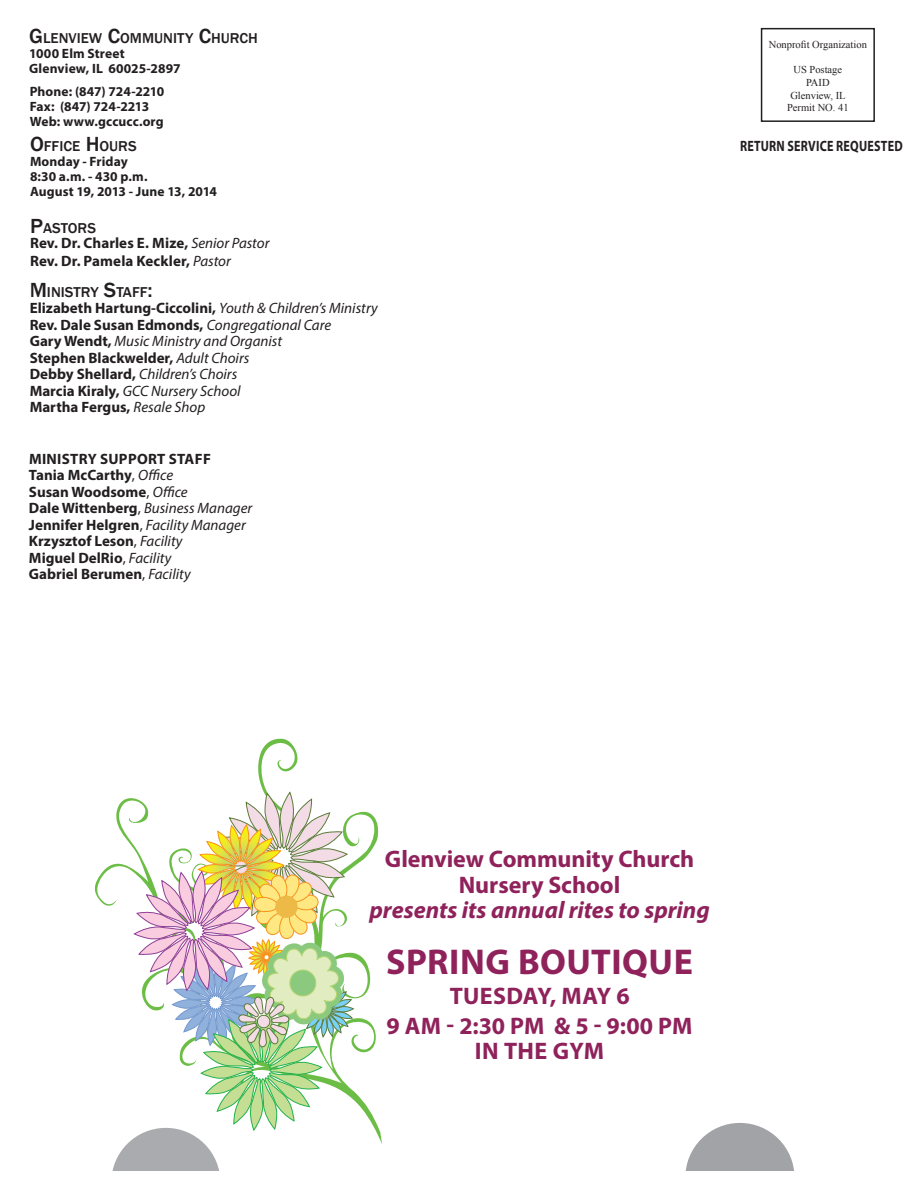
<style>
.page{position:relative;width:918px;height:1188px;background:#fff}
.page>*{position:absolute;margin:0;border:0;box-sizing:border-box;transform-origin:0 0}
.t1{font:700 36px "Myriad Pro";letter-spacing:.015em;color:#8f225b}
.t2{font:700 24px "Myriad Pro";color:#8f225b}
.t3{font:italic 700 24px "Myriad Pro";color:#8f225b}
.t4{font:700 15px "Myriad Pro";color:#231f20}
.t5{font:italic 15px "Myriad Pro";color:#231f20}
.t6{font:700 15px "Myriad Pro";letter-spacing:.02em;color:#231f20;scale:.8 1}
.t7{font:700 15px "Myriad Pro";letter-spacing:.02em;color:#231f20}
.t8{font:500 14.7px "Franklin Gothic";color:#231f20}
.t9{font:700 13.5px "Myriad Pro";letter-spacing:.01em;color:#231f20}
.t10{font:10.5px "Times New Roman";color:#231f20}
.s1{font-size:21px}
.s2{font-style:inherit}
.s3{font-weight:400;font-style:italic}
.s4{font-weight:700;font-style:normal}
.s5{font-weight:400}
.s6{font-style:normal}
</style>
<div class="page">
<div style="left:761px;top:28px;width:114px;height:94px;border:2px solid #231f20"></div>
<svg style="left:685px;top:1123px;width:109px;height:48px"></svg>
<svg style="left:94px;top:738px;width:288px;height:406px"></svg>
<svg style="left:111px;top:791px;width:244px;height:380px"></svg>
<p class="t8" style="left:29px;top:29px;width:103px"><span class="s1">G</span>LENVIEW <span class="s1">C</span>OMM</p>
<p class="t8" style="left:154px;top:29px;width:103px">UNITY <span class="s1">C</span>HURCH</p>
<p class="t9" style="left:29px;top:44px;width:97px"><span class="s2">1000</span> Elm Street</p>
<p class="t9" style="left:29px;top:59px;width:153px">Glenview, IL 60025-2897</p>
<p class="t9" style="left:30px;top:82px;width:136px">Phone: (847) 724-2210</p>
<p class="t9" style="left:30px;top:97px;width:121px">Fax: (847) 724-2213</p>
<p class="t9" style="left:30px;top:112px;width:136px">Web: www.gccucc.org</p>
<p class="t8" style="left:30px;top:137px;width:108px"><span class="s1">O</span>FFICE <span class="s1">H</span>OURS</p>
<p class="t9" style="left:30px;top:153px;width:99px">Monday - Friday</p>
<p class="t9" style="left:30px;top:168px;width:119px">8:30 a.m. - 430 p.m.</p>
<p class="t9" style="left:30px;top:183px;width:188px">August 19, 2013 - June 13, 2014</p>
<p class="t8" style="left:30px;top:219px;width:67px"><span class="s1">P</span>ASTORS</p>
<p class="t4" style="left:30px;top:233px;width:241px">Rev. Dr. Charles E. Mize, <span class="s3">Senior Pastor</span></p>
<p class="t4" style="left:30px;top:251px;width:202px">Rev. Dr. Pamela Keckler, <span class="s3">Pastor</span></p>
<p class="t8" style="left:30px;top:283px;width:124px"><span class="s1">M</span>INISTRY <span class="s1">S</span>TAFF<span class="s1">:</span></p>
<p class="t4" style="left:30px;top:298px;width:350px">Elizabeth Hartung-Ciccolini, <span class="s3">Youth &amp; Children’s Ministry</span></p>
<p class="t4" style="left:30px;top:315px;width:303px">Rev. Dale Susan Edmonds, <span class="s3">Congregational Care</span></p>
<p class="t5" style="left:30px;top:332px;width:254px"><span class="s4">Gary Wendt,</span> Music Ministry and Organist</p>
<p class="t4" style="left:30px;top:348px;width:221px">Stephen Blackwelder, <span class="s3">Adult Choirs</span></p>
<p class="t5" style="left:30px;top:365px;width:209px"><span class="s4">Debby Shellard,</span> Children’s Choirs</p>
<p class="t5" style="left:30px;top:382px;width:213px"><span class="s4">Marcia Kiraly,</span> GCC Nursery School</p>
<p class="t4" style="left:30px;top:397px;width:177px">Martha Fergus, <span class="s3">Resale Shop</span></p>
<p class="t7" style="left:29px;top:449px;width:183px">MINISTRY SUPPORT STAFF</p>
<p class="t4" style="left:29px;top:465px;width:146px">Tania McCarthy<span class="s5">,</span> <span class="s3">Office</span></p>
<p class="t4" style="left:29px;top:482px;width:160px">Susan Woodsome<span class="s5">,</span> <span class="s3">Office</span></p>
<p class="t5" style="left:29px;top:499px;width:225px"><span class="s4">Dale Wittenberg</span><span class="s6">,</span> Business Manager</p>
<p class="t4" style="left:29px;top:515px;width:218px">Jennifer Helgren<span class="s5">,</span> <span class="s3">Facility Manager</span></p>
<p class="t4" style="left:29px;top:531px;width:155px">Krzysztof Leson<span class="s5">,</span> <span class="s3">Facility</span></p>
<p class="t4" style="left:29px;top:548px;width:144px">Miguel DelRio<span class="s5">,</span> <span class="s3">Facility</span></p>
<p class="t4" style="left:29px;top:564px;width:163px">Gabriel Berumen<span class="s5">,</span> <span class="s3">Facility</span></p>
<p class="t10" style="left:769px;top:38px;width:100px">Nonprofit Organization</p>
<p class="t10" style="left:794px;top:63px;width:50px">US Postage</p>
<p class="t10" style="left:806px;top:75px;width:25px">PAID</p>
<p class="t10" style="left:790px;top:88px;width:57px">Glenview, IL</p>
<p class="t10" style="left:787px;top:101px;width:63px">Permit NO. 41</p>
<p class="t6" style="left:740px;top:136px;width:205px">RETURN SERVICE REQUESTED</p>
<p class="t2" style="left:385px;top:844px;width:311px">Glenview Community Church</p>
<p class="t2" style="left:459px;top:869px;width:163px">Nursery School</p>
<p class="t3" style="left:369px;top:895px;width:342px">presents its annual rites to spring</p>
<p class="t1" style="left:386px;top:938px;width:308px">SPRING BOUTIQUE</p>
<p class="t2" style="left:450px;top:980px;width:182px">TUESDAY, MAY 6</p>
<p class="t2" style="left:386px;top:1010px;width:308px">9 AM - 2:30 PM &amp; 5 - 9:00 PM</p>
<p class="t2" style="left:475px;top:1036px;width:131px">IN THE GYM</p>
</div>
